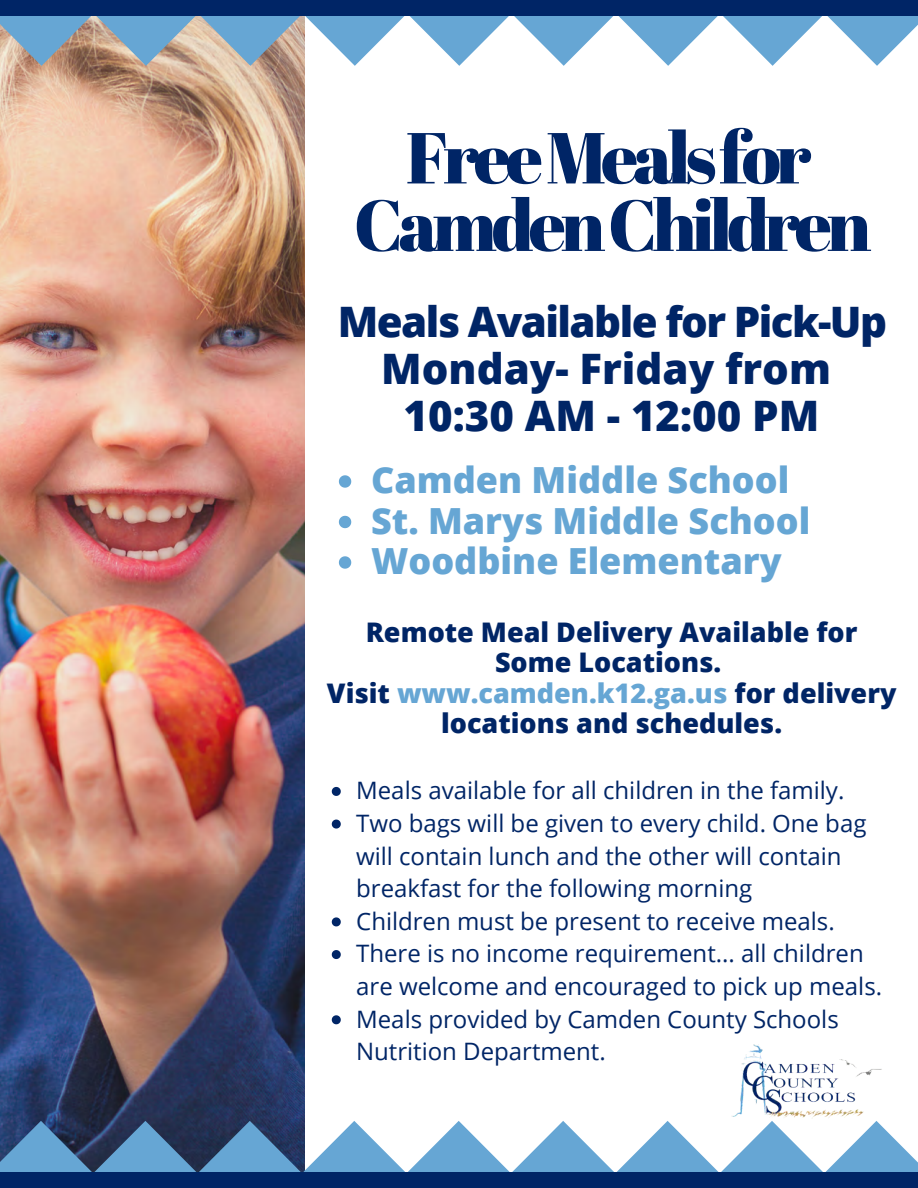
<style>
.page{position:relative;width:918px;height:1188px;background:#fff}
.page>*{position:absolute;margin:0;border:0;box-sizing:border-box;transform-origin:0 0}
.t1{font:72px/67.5px "Abril Fatface";letter-spacing:-.07em;color:#002566;text-align:center}
.t2{font:800 42px/47.2px "Open Sans";color:#002566;text-align:center}
.t3{font:800 36px/40.5px "Open Sans";color:#66a6d4}
.t4{font:800 27px/30.3px "Open Sans";color:#002566;text-align:center}
.t5{font:24px/32.7px "Open Sans";color:#002566}
.s1{color:#66a6d4}
</style>
<div class="page">
<img style="left:0;top:66px;width:305px;height:1055px">
<svg style="left:0;top:1121px;width:918px;height:51px"></svg>
<div style="left:0;top:1172px;width:918px;height:16px;background:#002566"></div>
<svg style="left:0;top:16px;width:918px;height:50px"></svg>
<div style="left:0;top:0;width:918px;height:16px;background:#002566"></div>
<img style="left:732px;top:1044px;width:150px;height:75px">
<svg style="left:339px;top:475px;width:12px;height:13px"></svg>
<svg style="left:339px;top:516px;width:12px;height:12px"></svg>
<svg style="left:339px;top:556px;width:12px;height:13px"></svg>
<svg style="left:332px;top:787px;width:9px;height:9px"></svg>
<svg style="left:332px;top:820px;width:9px;height:9px"></svg>
<svg style="left:332px;top:917px;width:9px;height:9px"></svg>
<svg style="left:332px;top:950px;width:9px;height:9px"></svg>
<svg style="left:332px;top:1015px;width:9px;height:9px"></svg>
<h1 class="t1" style="left:354px;top:122px;width:519px">Free Meals for<br>Camden Children</h1>
<h2 class="t2" style="left:338px;top:297px;width:551px">Meals Available for Pick-Up<br>Monday- Friday from<br>10:30 AM - 12:00 PM</h2>
<h3 class="t3" style="left:371px;top:459px;width:441px">Camden Middle School<br>St. Marys Middle School<br>Woodbine Elementary</h3>
<p class="t4" style="left:327px;top:616px;width:571px">Remote Meal Delivery Available for<br>Some Locations.<br>Visit <span class="s1">www.camden.k12.ga.us</span> for delivery locations and schedules.</p>
<p class="t5" style="left:356px;top:774px;width:527px">Meals available for all children in the family.<br>Two bags will be given to every child. One bag will contain lunch and the other will contain breakfast for the following morning<br>Children must be present to receive meals.<br>There is no income requirement... all children are welcome and encouraged to pick up meals.<br>Meals provided by Camden County Schools Nutrition Department.</p>
</div>
